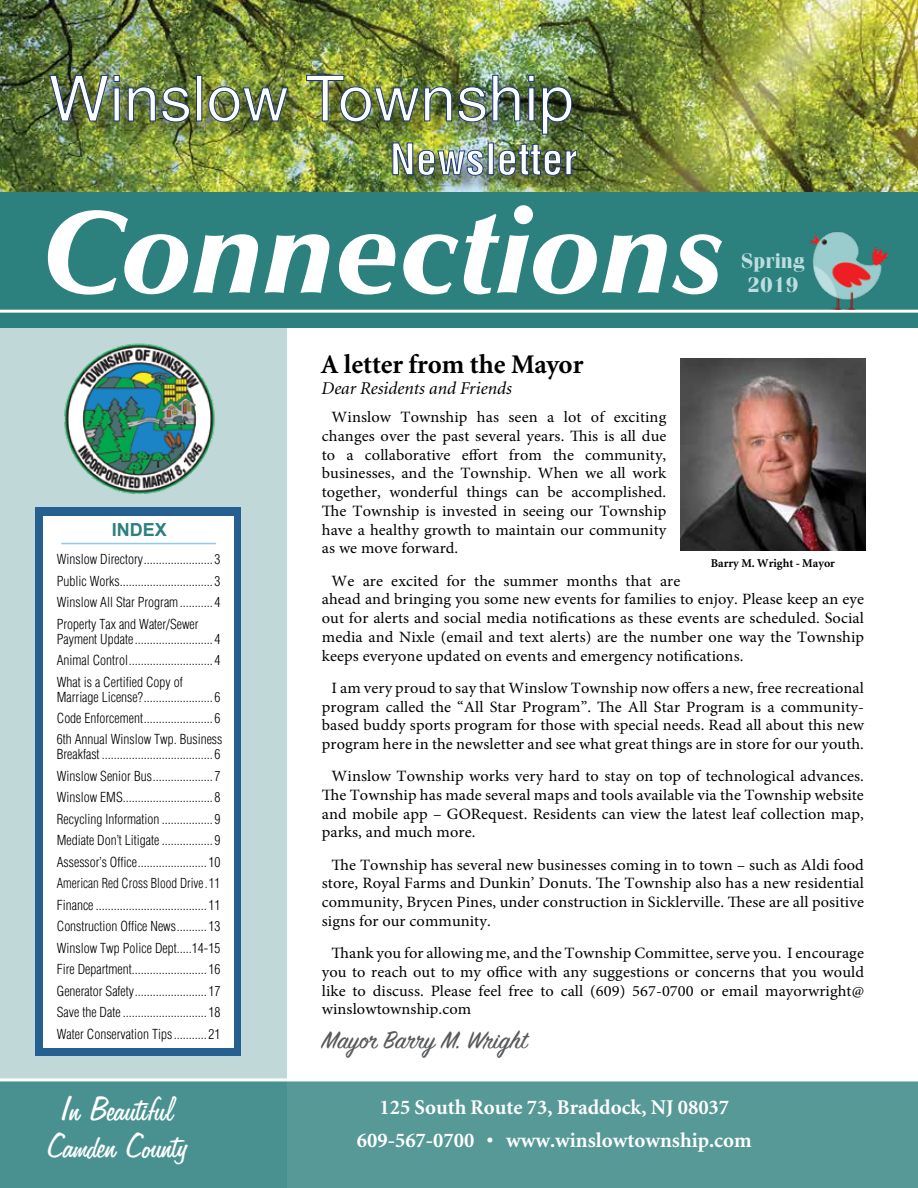
<style>
.page{position:relative;width:918px;height:1188px;background:#fff}
.page>*{position:absolute;margin:0;border:0;box-sizing:border-box;transform-origin:0 0}
.t1{font:39px/37.5px "Freehand 575 BT Regular B";color:#fff;text-align:center}
.t2{font:700 27px "Minion";letter-spacing:-.005em;color:#000}
.t3{font:27px "Sign Painter House Script";color:#58595b;scale:1.04 1}
.t4{font:700 21px/32.7px "Minion";color:#fff;text-align:center}
.t5{font:700 21px/24.2px "Fenice";color:#bddee0}
.t6{font:italic 18px "Minion";color:#000}
.t7{font:700 18px "Arial";color:#2c807e}
.t8{font:15.75px/18.8px "Minion Pro";letter-spacing:.005em;color:#000;text-align:justify;scale:1.04 1}
.t9{font:300 condensed 13.5px/21.5px "Helvetica";color:#000;text-align:justify}
.t10{font:700 12px "Minion";color:#000}
</style>
<div class="page">
<img style="left:0;top:0;width:918px;height:193px">
<div style="left:0;top:315px;width:286px;height:873px;background:#c0d9d8"></div>
<div style="left:53px;top:77px;width:537px;height:76px;background:#000;opacity:.6"></div>
<img style="left:49px;top:75px;width:523px;height:60px">
<div style="left:395px;top:145px;width:200px;height:49px;background:#000;opacity:.5"></div>
<img style="left:392px;top:143px;width:185px;height:43px">
<div style="left:0;top:193px;width:918px;height:135px;background:#2c807e"></div>
<svg style="left:48px;top:205px;width:674px;height:90px"></svg>
<img style="left:64px;top:343px;width:151px;height:151px">
<div style="left:35px;top:508px;width:206px;height:548px;background:#266091"></div>
<div style="left:43px;top:516px;width:191px;height:532px;background:#fff"></div>
<hr style="left:61px;top:543px;width:155px;height:1px;background:#91c9ed">
<hr style="left:0;top:310px;width:918px;height:3px;background:#fff">
<div style="left:0;top:1079px;width:918px;height:109px;background:linear-gradient(to right,#4b9291,#5c9c9a)"></div>
<hr style="left:0;top:1078px;width:918px;height:3px;background:#fff">
<img style="left:680px;top:358px;width:185px;height:193px">
<img style="left:799px;top:231px;width:98px;height:79px">
<p class="t7" style="left:112px;top:518px;width:57px">INDEX</p>
<p class="t9" style="left:57px;top:548px;width:165px">Winslow Directory....................... 3<br>Public Works............................... 3<br>Winslow All Star Program........... 4<br>Property Tax and Water/Sewer</p>
<p class="t9" style="left:57px;top:628px;width:165px">Payment Update.......................... 4<br>Animal Control............................ 4<br>What is a Certified Copy of</p>
<p class="t9" style="left:57px;top:686px;width:167px;text-align:left">Marriage License?....................... 6<br>Code Enforcement....................... 6<br>6th Annual Winslow Twp. Business</p>
<p class="t9" style="left:57px;top:744px;width:165px">Breakfast ..................................... 6<br>Winslow Senior Bus.................... 7<br>Winslow EMS.............................. 8<br>Recycling Information ................. 9<br>Mediate Don’t Litigate ................. 9<br>Assessor’s Office....................... 10<br>American Red Cross Blood Drive.11<br>Finance ..................................... 11<br>Construction Office News.......... 13<br>Winslow Twp Police Dept.....14-15<br>Fire Department......................... 16<br>Generator Safety........................ 17<br>Save the Date ............................ 18<br>Water Conservation Tips........... 21</p>
<h1 class="t1" style="left:48px;top:1090px;width:142px">In Beautiful<br>Camden County</h1>
<h2 class="t2" style="left:321px;top:351px;width:264px">A letter from the Mayor</h2>
<p class="t6" style="left:321px;top:379px;width:192px">Dear Residents and Friends</p>
<h3 class="t5" style="left:741px;top:248px;width:65px">Spring<br>2019</h3>
<p class="t8" style="left:322px;top:408px;width:333px;text-indent:10px">Winslow Township has seen a lot of exciting changes over the past several years. This is all due to a collaborative effort from the community, businesses, and the Township. When we all work together, wonderful things can be accomplished.<br>The Township is invested in seeing our Township have a healthy growth to maintain our community as we move forward.</p>
<p class="t8" style="left:322px;top:571px;width:523px;text-align:left;text-indent:10px">We are excited for the summer months that are<br>ahead and bringing you some new events for families to enjoy. Please keep an eye out for alerts and social media notifications as these events are scheduled. Social media and Nixle (email and text alerts) are the number one way the Township keeps everyone updated on events and emergency notifications.</p>
<p class="t8" style="left:322px;top:678px;width:523px;text-indent:10px">I am very proud to say that Winslow Township now offers a new, free recreational program called the “All Star Program”. The All Star Program is a community&shy;based buddy sports program for those with special needs. Read all about this new program here in the newsletter and see what great things are in store for our youth.</p>
<p class="t8" style="left:322px;top:767px;width:523px;text-indent:10px">Winslow Township works very hard to stay on top of technological advances.<br>The Township has made several maps and tools available via the Township website and mobile app – GORequest. Residents can view the latest leaf collection map, parks, and much more.</p>
<p class="t8" style="left:322px;top:855px;width:523px;text-indent:10px">The Township has several new businesses coming in to town – such as Aldi food store, Royal Farms and Dunkin’ Donuts. The Township also has a new residential community, Brycen Pines, under construction in Sicklerville. These are all positive signs for our community.</p>
<p class="t8" style="left:322px;top:944px;width:523px;text-indent:10px">Thank you for allowing me, and the Township Committee, serve you. I encourage you to reach out to my office with any suggestions or concerns that you would like to discuss. Please feel free to call (609) 567-0700 or email mayorwright@ winslowtownship.com</p>
<h2 class="t3" style="left:322px;top:1024px;width:199px">Mayor Barry M. Wright</h2>
<p class="t10" style="left:711px;top:557px;width:126px">Barry M. Wright - Mayor</p>
<h3 class="t4" style="left:357px;top:1092px;width:396px">125 South Route 73, Braddock, NJ 08037<br>609-567-0700 • www.winslowtownship.com</h3>
</div>
